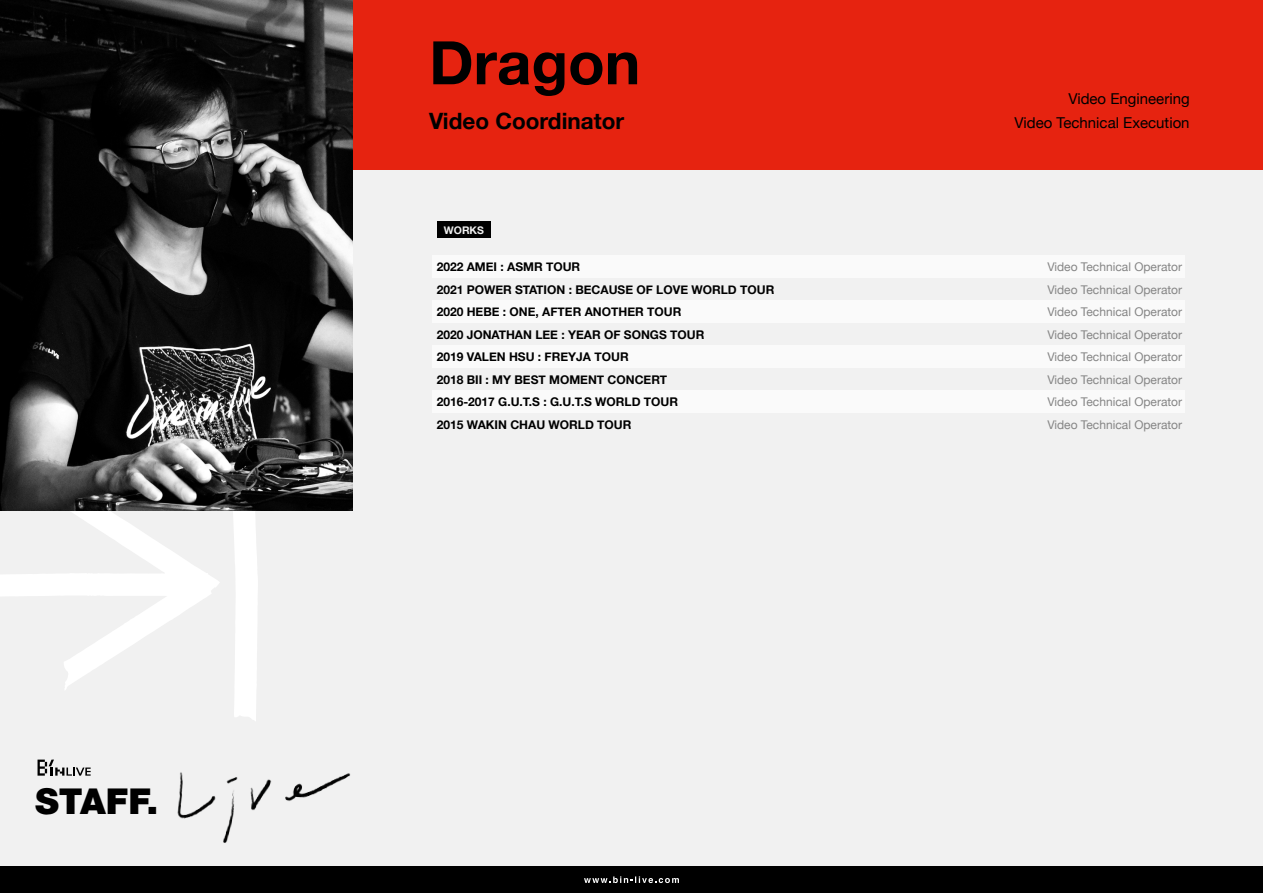
<style>
.page{position:relative;width:1263px;height:893px;background:#f1f1f1}
.page>*{position:absolute;margin:0;border:0;box-sizing:border-box;transform-origin:0 0}
.t1{font:700 60px "Helvetica Neue";color:#000}
.t2{font:900 35.7px "Helvetica Neue LT Std";color:#000}
.t3{font:700 22.5px "Helvetica Neue";color:#000}
.t4{font:15px/24px "Helvetica Neue";color:#000;text-align:right}
.t5{font:700 12px/22.5px "Helvetica Neue";color:#000}
.t6{font:12px/22.5px "Helvetica Neue";color:#858585;text-align:justify}
.t7{font:700 10.5px "Helvetica Neue";color:#f1f1f1}
</style>
<div class="page">
<svg style="left:231px;top:510px;width:27px;height:211px"></svg>
<svg style="left:0;top:510px;width:220px;height:180px"></svg>
<div style="left:0;top:866px;width:1263px;height:27px;background:#000"></div>
<img style="left:177px;top:772px;width:174px;height:71px">
<svg style="left:38px;top:760px;width:53px;height:16px"></svg>
<svg style="left:584px;top:876px;width:95px;height:7px"></svg>
<div style="left:0;top:0;width:1263px;height:170px;background:#e62310"></div>
<div style="left:432px;top:256px;width:753px;height:22px;background:#fff"></div>
<div style="left:432px;top:301px;width:753px;height:22px;background:#fff"></div>
<div style="left:432px;top:346px;width:753px;height:22px;background:#fff"></div>
<hr style="left:0;top:548px;width:1px;height:129px;background:#606060">
<div style="left:432px;top:391px;width:753px;height:22px;background:#fff"></div>
<div style="left:437px;top:221px;width:53px;height:17px;background:#000"></div>
<img style="left:0;top:0;width:353px;height:510px">
<h2 class="t2" style="left:35px;top:780px;width:125px">STAFF.</h2>
<h1 class="t1" style="left:429px;top:26px;width:213px">Dragon</h1>
<h3 class="t3" style="left:429px;top:107px;width:196px">Video Coordinator</h3>
<p class="t4" style="left:1014px;top:87px;width:177px">Video Engineering<br>Video Technical Execution</p>
<p class="t7" style="left:444px;top:223px;width:42px">WORKS</p>
<p class="t5" style="left:437px;top:255px;width:339px">2022 AMEI : ASMR TOUR<br>2021 POWER STATION : BECAUSE OF LOVE WORLD TOUR<br>2020 HEBE : ONE, AFTER ANOTHER TOUR<br>2020 JONATHAN LEE : YEAR OF SONGS TOUR<br>2019 VALEN HSU : FREYJA TOUR<br>2018 BII : MY BEST MOMENT CONCERT<br>2016-2017 G.U.T.S : G.U.T.S WORLD TOUR<br>2015 WAKIN CHAU WORLD TOUR</p>
<p class="t6" style="left:1047px;top:255px;width:136px">Video Technical Operator Video Technical Operator Video Technical Operator Video Technical Operator Video Technical Operator Video Technical Operator Video Technical Operator Video Technical Operator</p>
</div>
